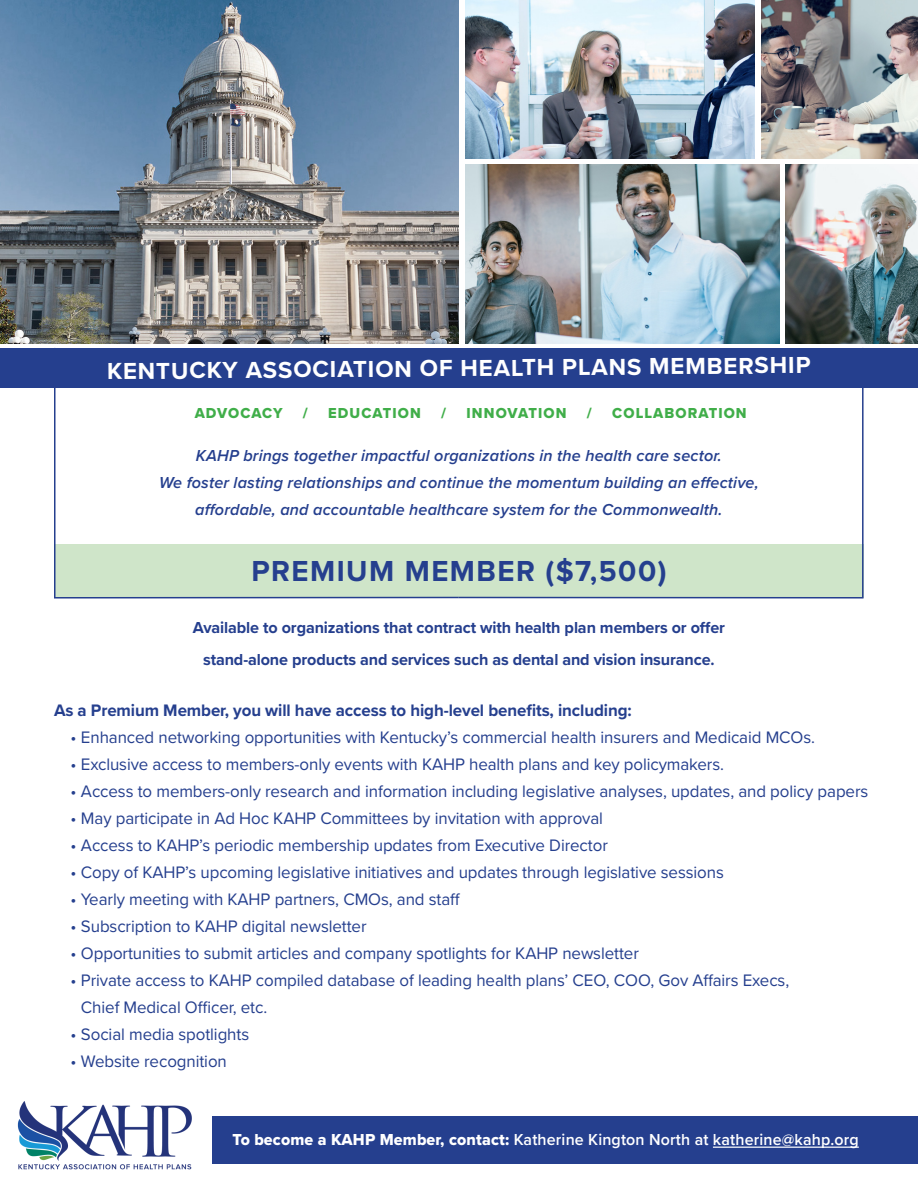
<style>
.page{position:relative;width:918px;height:1188px;background:#fff}
.page>*{position:absolute;margin:0;border:0;box-sizing:border-box;transform-origin:0 0}
.t1{font:700 30px "Proxima Nova";letter-spacing:.05em;color:#253f8e}
.t2{font:700 24px "Proxima Nova";letter-spacing:.03em;color:#fff}
.t3{font:17.25px/27px "Proxima Nova";letter-spacing:-.005em;color:#253f8e}
.t4{font:700 17.25px "Proxima Nova";letter-spacing:-.005em;color:#253f8e}
.t5{font:italic 600 16.5px "Proxima Nova";letter-spacing:.01em;color:#253f8e}
.t6{font:700 16.5px "Proxima Nova";letter-spacing:-.005em;color:#253f8e}
.t7{font:600 16.5px "Proxima Nova";letter-spacing:.01em;color:#fff}
.t8{font:15px "Proxima Nova Extrabld";letter-spacing:.075em;color:#40ae49}
.t9{font:15px "Proxima Nova Extrabld";letter-spacing:.055em;color:#40ae49}
.s1{font-family:"Proxima Nova Extrabld";font-weight:400}
</style>
<div class="page">
<img style="left:465px;top:164px;width:315px;height:179px">
<img style="left:785px;top:164px;width:133px;height:179px">
<img style="left:465px;top:0;width:290px;height:159px">
<img style="left:761px;top:0;width:157px;height:159px">
<div style="left:0;top:348px;width:918px;height:40px;background:#253f8e"></div>
<img style="left:17px;top:1101px;width:175px;height:69px">
<div style="left:213px;top:1117px;width:705px;height:47px;background:#253f8e"></div>
<hr style="left:713px;top:1147px;width:146px;height:1px;background:#fff">
<svg style="left:54px;top:347px;width:403px;height:252px"></svg>
<svg style="left:457px;top:347px;width:407px;height:252px"></svg>
<img style="left:0;top:0;width:459px;height:343px">
<p class="t2" style="left:107px;top:350px;width:705px">KENTUCKY ASSOCIATION OF HEALTH PLANS MEMBERSHIP</p>
<p class="t9" style="left:195px;top:402px;width:89px">ADVOCACY</p>
<p class="t8" style="left:303px;top:402px;width:7px">/</p>
<p class="t8" style="left:328px;top:402px;width:94px">EDUCATION</p>
<p class="t8" style="left:441px;top:402px;width:7px">/</p>
<p class="t8" style="left:467px;top:402px;width:101px">INNOVATION</p>
<p class="t8" style="left:587px;top:402px;width:7px">/</p>
<p class="t8" style="left:612px;top:402px;width:136px">COLLABORATION</p>
<p class="t5" style="left:196px;top:443px;width:527px">KAHP brings together impactful organizations in the health care sector.</p>
<p class="t5" style="left:159px;top:470px;width:601px">We foster lasting relationships and continue the momentum building an effective,</p>
<p class="t5" style="left:195px;top:497px;width:529px">affordable, and accountable healthcare system for the Commonwealth.</p>
<p class="t1" style="left:251px;top:548px;width:417px">PREMIUM MEMBER ($7,500)</p>
<p class="t6" style="left:193px;top:616px;width:534px">Available to organizations that contract with health plan members or offer</p>
<p class="t6" style="left:203px;top:647px;width:513px">stand-alone products and services such as dental and vision insurance.</p>
<p class="t4" style="left:54px;top:697px;width:579px">As a Premium Member, you will have access to high-level benefits, including:</p>
<p class="t3" style="left:70px;top:723px;width:746px">• Enhanced networking opportunities with Kentucky’s commercial health insurers and Medicaid MCOs.</p>
<p class="t3" style="left:70px;top:750px;width:655px">• Exclusive access to members-only events with KAHP health plans and key policymakers.</p>
<p class="t3" style="left:70px;top:777px;width:799px">• Access to members-only research and information including legislative analyses, updates, and policy papers</p>
<p class="t3" style="left:70px;top:804px;width:534px">• May participate in Ad Hoc KAHP Committees by invitation with approval</p>
<p class="t3" style="left:70px;top:831px;width:539px">• Access to KAHP’s periodic membership updates from Executive Director</p>
<p class="t3" style="left:70px;top:858px;width:655px">• Copy of KAHP’s upcoming legislative initiatives and updates through legislative sessions</p>
<p class="t3" style="left:70px;top:885px;width:391px">• Yearly meeting with KAHP partners, CMOs, and staff</p>
<p class="t3" style="left:70px;top:912px;width:298px">• Subscription to KAHP digital newsletter</p>
<p class="t3" style="left:70px;top:939px;width:570px">• Opportunities to submit articles and company spotlights for KAHP newsletter</p>
<p class="t3" style="left:81px;top:966px;width:710px;text-indent:-10px">• Private access to KAHP compiled database of leading health plans’ CEO, COO, Gov Affairs Execs,<br>Chief Medical Officer, etc.</p>
<p class="t3" style="left:70px;top:1020px;width:180px">• Social media spotlights</p>
<p class="t3" style="left:70px;top:1047px;width:158px">• Website recognition</p>
<p class="t7" style="left:233px;top:1127px;width:628px"><span class="s1">To become a KAHP Member, contact:</span> Katherine Kington North at katherine@kahp.org</p>
</div>
